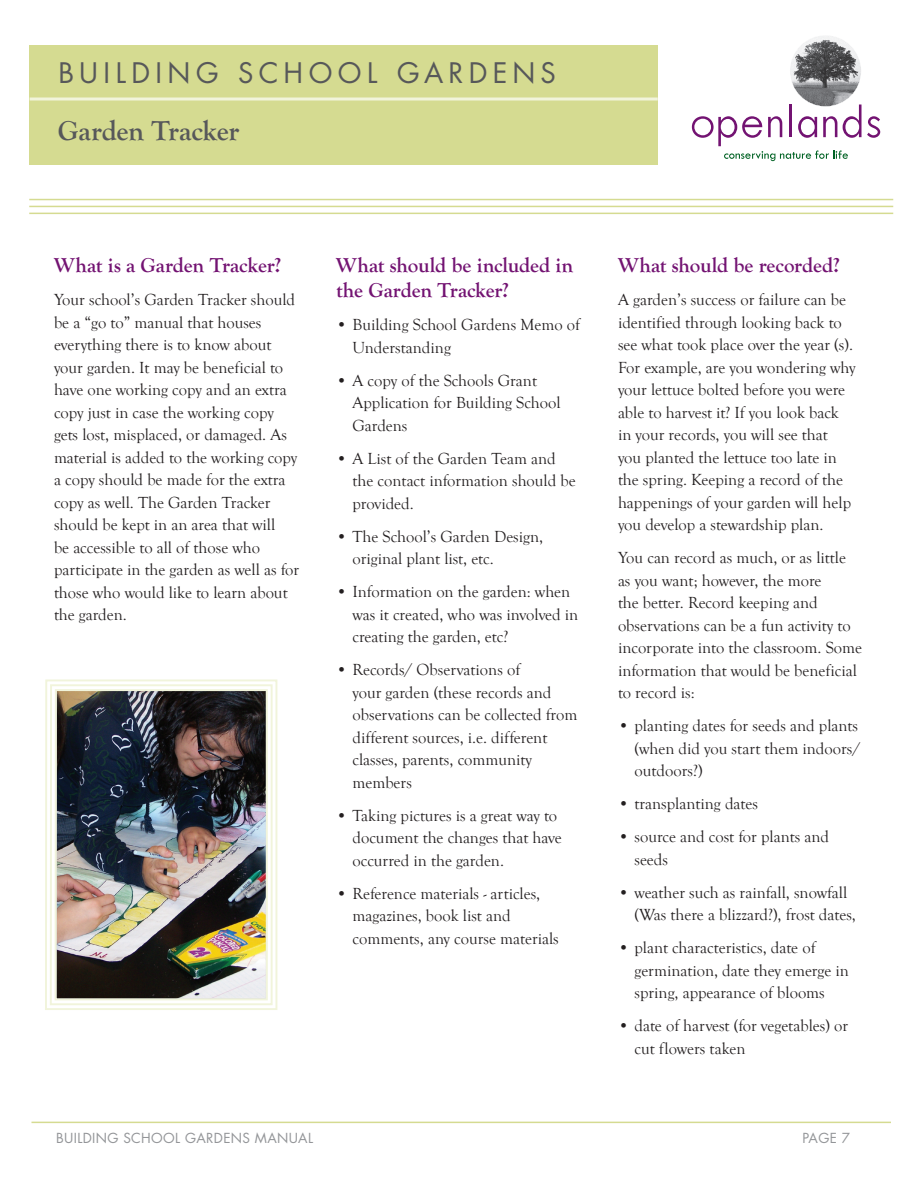
<style>
.page{position:relative;width:918px;height:1188px;background:#fff}
.page>*{position:absolute;margin:0;border:0;box-sizing:border-box;transform-origin:0 0}
.t1{font:700 28.5px "Goudy Old Style T";letter-spacing:-.01em;color:#57585a}
.t2{font:27.6px "Futura";letter-spacing:.195em;color:#57585a}
.t3{font:700 21px/25.2px "Goudy Old Style T";letter-spacing:-.01em;color:#731372}
.t4{font:16.5px/22.5px "Goudy Old Style T";color:#231f20}
.t5{font:13.5px "Futura";letter-spacing:.025em;color:#939598}
</style>
<div class="page">
<svg style="left:692px;top:36px;width:188px;height:125px"></svg>
<div style="left:30px;top:45px;width:628px;height:120px;background:#d5db91"></div>
<hr style="left:29px;top:199px;width:864px;height:1px;background:#d5db91">
<hr style="left:29px;top:206px;width:864px;height:1px;background:#d5db91">
<hr style="left:29px;top:213px;width:864px;height:1px;background:#d5db91">
<hr style="left:30px;top:98px;width:628px;height:2px;background:#f1f4db">
<hr style="left:32px;top:1122px;width:859px;height:1px;background:#d5db91">
<svg style="left:44px;top:679px;width:234px;height:445px"></svg>
<svg style="left:49px;top:683px;width:225px;height:441px"></svg>
<img style="left:54px;top:688px;width:215px;height:436px">
<h2 class="t2" style="left:58px;top:53px;width:499px">BUILDING SCHOOL GARDENS</h2>
<h1 class="t1" style="left:58px;top:114px;width:183px">Garden Tracker</h1>
<p class="t3" style="left:54px;top:253px;width:229px">What is a Garden Tracker?</p>
<p class="t4" style="left:54px;top:288px;width:247px">Your school’s Garden Tracker should be a “go to” manual that houses everything there is to know about your garden. It may be beneficial to have one working copy and an extra copy just in case the working copy gets lost, misplaced, or damaged. As material is added to the working copy a copy should be made for the extra copy as well. The Garden Tracker should be kept in an area that will<br>be accessible to all of those who participate in the garden as well as for those who would like to learn about the garden.</p>
<p class="t3" style="left:336px;top:253px;width:239px">What should be included in the Garden Tracker?</p>
<p class="t4" style="left:352px;top:314px;width:229px;text-indent:-16px">• Building School Gardens Memo of<br>Understanding</p>
<p class="t4" style="left:352px;top:369px;width:210px;text-indent:-16px">• A copy of the Schools Grant<br>Application for Building School<br>Gardens</p>
<p class="t4" style="left:352px;top:447px;width:225px;text-indent:-16px">• A List of the Garden Team and the contact information should be provided.</p>
<p class="t4" style="left:352px;top:525px;width:192px;text-indent:-16px">• The School’s Garden Design, original plant list, etc.</p>
<p class="t4" style="left:352px;top:581px;width:227px;text-indent:-16px">• Information on the garden: when was it created, who was involved in creating the garden, etc?</p>
<p class="t4" style="left:352px;top:659px;width:226px;text-indent:-16px">• Records/ Observations of<br>your garden (these records and observations can be collected from different sources, i.e. different classes, parents, community members</p>
<p class="t4" style="left:352px;top:804px;width:211px;text-indent:-16px">• Taking pictures is a great way to document the changes that have occurred in the garden.</p>
<p class="t4" style="left:352px;top:882px;width:208px;text-indent:-16px">• Reference materials - articles, magazines, book list and comments, any course materials</p>
<p class="t3" style="left:618px;top:253px;width:223px">What should be recorded?</p>
<p class="t4" style="left:618px;top:288px;width:239px">A garden’s success or failure can be identified through looking back to see what took place over the year (s).<br>For example, are you wondering why your lettuce bolted before you were able to harvest it? If you look back in your records, you will see that<br>you planted the lettuce too late in the spring. Keeping a record of the happenings of your garden will help you develop a stewardship plan.</p>
<p class="t4" style="left:618px;top:546px;width:246px">You can record as much, or as little as you want; however, the more<br>the better. Record keeping and observations can be a fun activity to incorporate into the classroom. Some information that would be beneficial to record is:</p>
<p class="t4" style="left:634px;top:714px;width:227px;text-indent:-16px">• planting dates for seeds and plants (when did you start them indoors/ outdoors?)</p>
<p class="t4" style="left:618px;top:792px;width:141px">• transplanting dates</p>
<p class="t4" style="left:634px;top:825px;width:196px;text-indent:-16px">• source and cost for plants and seeds</p>
<p class="t4" style="left:634px;top:881px;width:223px;text-indent:-16px">• weather such as rainfall, snowfall (Was there a blizzard?), frost dates,</p>
<p class="t4" style="left:634px;top:936px;width:216px;text-indent:-16px">• plant characteristics, date of germination, date they emerge in spring, appearance of blooms</p>
<p class="t4" style="left:634px;top:1015px;width:215px;text-indent:-16px">• date of harvest (for vegetables) or cut flowers taken</p>
<p class="t5" style="left:56px;top:1129px;width:258px">BUILDING SCHOOL GARDENS MANUAL</p>
<p class="t5" style="left:803px;top:1129px;width:49px">PAGE 7</p>
</div>
